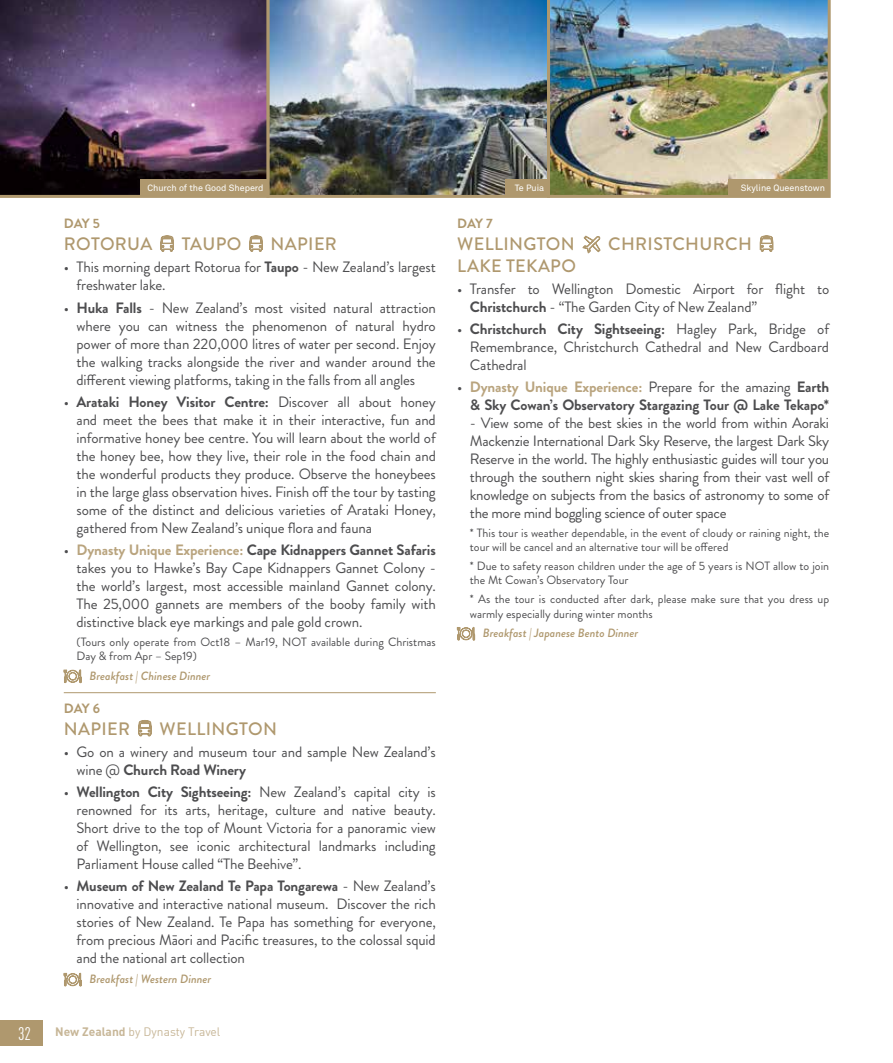
<style>
.page{position:relative;width:893px;height:1063px;background:#fff}
.page>*{position:absolute;margin:0;border:0;box-sizing:border-box;transform-origin:0 0}
.t1{font:500 18px "Brandon Grotesque";letter-spacing:.02em;color:#af986e}
.t2{font:condensed 18px "DIN Pro";color:#fff}
.t3{font:15px/18px "Brandon Grotesque";letter-spacing:-.01em;color:#4d4d4f;text-align:justify}
.t4{font:700 15px/18px "Brandon Grotesque";letter-spacing:-.01em;color:#4d4d4f;text-align:right}
.t5{font:700 13.5px "Brandon Grotesque";letter-spacing:-.03em;color:#af986e}
.t6{font:12px/14.4px "Brandon Grotesque";color:#4d4d4f}
.t7{font:italic 500 12px "Brandon Grotesque";color:#af986e}
.t8{font:12px "DIN";color:#c7b697}
.t9{font:9px "Akkurat Pro";color:#fff}
.s1{font-weight:700}
.s2{font-weight:700;color:#b9a47e}
.s3{font-weight:400}
.s4{color:#b9a47e}
</style>
<div class="page">
<div style="left:0;top:1020px;width:43px;height:26px;background:#af986e"></div>
<svg style="left:583px;top:236px;width:17px;height:18px"></svg>
<svg style="left:760px;top:235px;width:13px;height:17px"></svg>
<svg style="left:457px;top:627px;width:18px;height:13px"></svg>
<svg style="left:160px;top:235px;width:14px;height:17px"></svg>
<svg style="left:249px;top:235px;width:14px;height:17px"></svg>
<svg style="left:64px;top:669px;width:17px;height:14px"></svg>
<svg style="left:138px;top:720px;width:14px;height:16px"></svg>
<svg style="left:64px;top:972px;width:17px;height:14px"></svg>
<hr style="left:64px;top:692px;width:372px;height:1px;background:#af986e">
<img style="left:269px;top:0;width:278px;height:198px">
<div style="left:505px;top:179px;width:44px;height:18px;background:#af986e"></div>
<img style="left:0;top:0;width:269px;height:198px">
<div style="left:140px;top:179px;width:128px;height:17px;background:#af986e"></div>
<img style="left:547px;top:0;width:284px;height:198px">
<div style="left:728px;top:179px;width:101px;height:17px;background:#af986e"></div>
<p class="t9" style="left:147px;top:183px;width:118px">Church of the Good Sheperd</p>
<p class="t9" style="left:515px;top:183px;width:31px">Te Puia</p>
<p class="t9" style="left:741px;top:183px;width:86px">Skyline Queenstown</p>
<p class="t5" style="left:64px;top:214px;width:38px">DAY 5</p>
<p class="t1" style="left:64px;top:231px;width:90px">ROTORUA</p>
<p class="t1" style="left:182px;top:231px;width:61px">TAUPO</p>
<p class="t1" style="left:271px;top:231px;width:68px">NAPIER</p>
<p class="t3" style="left:77px;top:258px;width:361px;text-indent:-13px">• This morning depart Rotorua for <span class="s1">Taupo</span> - New Zealand’s largest freshwater lake.</p>
<p class="t3" style="left:77px;top:299px;width:361px;text-indent:-13px">• <span class="s1">Huka Falls</span> - New Zealand’s most visited natural attraction where you can witness the phenomenon of natural hydro power of more than 220,000 litres of water per second. Enjoy the walking tracks alongside the river and wander around the different viewing platforms, taking in the falls from all angles</p>
<p class="t3" style="left:77px;top:393px;width:361px;text-indent:-13px">• <span class="s1">Arataki Honey Visitor Centre:</span> Discover all about honey and meet the bees that make it in their interactive, fun and informative honey bee centre. You will learn about the world of the honey bee, how they live, their role in the food chain and the wonderful products they produce. Observe the honeybees in the large glass observation hives. Finish off the tour by tasting some of the distinct and delicious varieties of Arataki Honey, gathered from New Zealand’s unique flora and fauna</p>
<p class="t3" style="left:77px;top:541px;width:361px;text-indent:-13px">• <span class="s2">Dynasty Unique Experience:</span> <span class="s1">Cape Kidnappers Gannet Safaris </span>takes you to Hawke’s Bay Cape Kidnappers Gannet Colony - the world’s largest, most accessible mainland Gannet colony.<br>The 25,000 gannets are members of the booby family with distinctive black eye markings and pale gold crown.</p>
<p class="t6" style="left:77px;top:635px;width:361px">(Tours only operate from Oct18 – Mar19, NOT available during Christmas<br>Day &amp; from Apr – Sep19)</p>
<p class="t7" style="left:90px;top:667px;width:122px">Breakfast | Chinese Dinner</p>
<p class="t5" style="left:64px;top:699px;width:38px">DAY 6</p>
<p class="t1" style="left:64px;top:716px;width:68px">NAPIER</p>
<p class="t1" style="left:160px;top:716px;width:119px">WELLINGTON</p>
<p class="t3" style="left:77px;top:743px;width:361px;text-indent:-13px">• Go on a winery and museum tour and sample New Zealand’s wine @ <span class="s1">Church Road Winery</span></p>
<p class="t3" style="left:77px;top:783px;width:361px;text-indent:-13px">• <span class="s1">Wellington City Sightseeing:</span> New Zealand’s capital city is renowned for its arts, heritage, culture and native beauty.<br>Short drive to the top of Mount Victoria for a panoramic view of Wellington, see iconic architectural landmarks including Parliament House called “The Beehive”.</p>
<p class="t3" style="left:77px;top:877px;width:361px;text-indent:-13px">• <span class="s1">Museum of New Zealand Te Papa Tongarewa</span> - New Zealand’s innovative and interactive national museum. Discover the rich stories of New Zealand. Te Papa has something for everyone, from precious Māori and Pacific treasures, to the colossal squid and the national art collection</p>
<p class="t7" style="left:90px;top:971px;width:123px">Breakfast | Western Dinner</p>
<p class="t2" style="left:18px;top:1023px;width:14px">32</p>
<p class="t8" style="left:55px;top:1024px;width:167px"><span class="s1">New Zealand</span> by Dynasty Travel</p>
<p class="t5" style="left:457px;top:214px;width:37px">DAY 7</p>
<p class="t1" style="left:457px;top:231px;width:119px">WELLINGTON</p>
<p class="t1" style="left:608px;top:231px;width:145px">CHRISTCHURCH</p>
<p class="t1" style="left:457px;top:253px;width:120px">LAKE TEKAPO</p>
<p class="t3" style="left:470px;top:280px;width:361px;text-indent:-13px">• Transfer to Wellington Domestic Airport for flight to<br><span class="s1">Christchurch</span> - “The Garden City of New Zealand”</p>
<p class="t3" style="left:470px;top:320px;width:361px;text-indent:-13px">• <span class="s1">Christchurch City Sightseeing:</span> Hagley Park, Bridge of Remembrance, Christchurch Cathedral and New Cardboard Cathedral</p>
<p class="t4" style="left:457px;top:378px;width:374px"><span class="s3">•</span> <span class="s4">Dynasty Unique Experience:</span> <span class="s3">Prepare for the amazing</span> Earth &amp; Sky Cowan’s Observatory Stargazing Tour @ Lake Tekapo*</p>
<p class="t3" style="left:470px;top:414px;width:361px">- View some of the best skies in the world from within Aoraki Mackenzie International Dark Sky Reserve, the largest Dark Sky Reserve in the world. The highly enthusiastic guides will tour you through the southern night skies sharing from their vast well of knowledge on subjects from the basics of astronomy to some of the more mind boggling science of outer space</p>
<p class="t6" style="left:470px;top:526px;width:361px">* This tour is weather dependable, in the event of cloudy or raining night, the tour will be cancel and an alternative tour will be offered</p>
<p class="t6" style="left:470px;top:559px;width:361px">* Due to safety reason children under the age of 5 years is NOT allow to join the Mt Cowan’s Observatory Tour</p>
<p class="t6" style="left:470px;top:592px;width:361px">* As the tour is conducted after dark, please make sure that you dress up warmly especially during winter months</p>
<p class="t7" style="left:483px;top:625px;width:157px">Breakfast | Japanese Bento Dinner</p>
</div>
